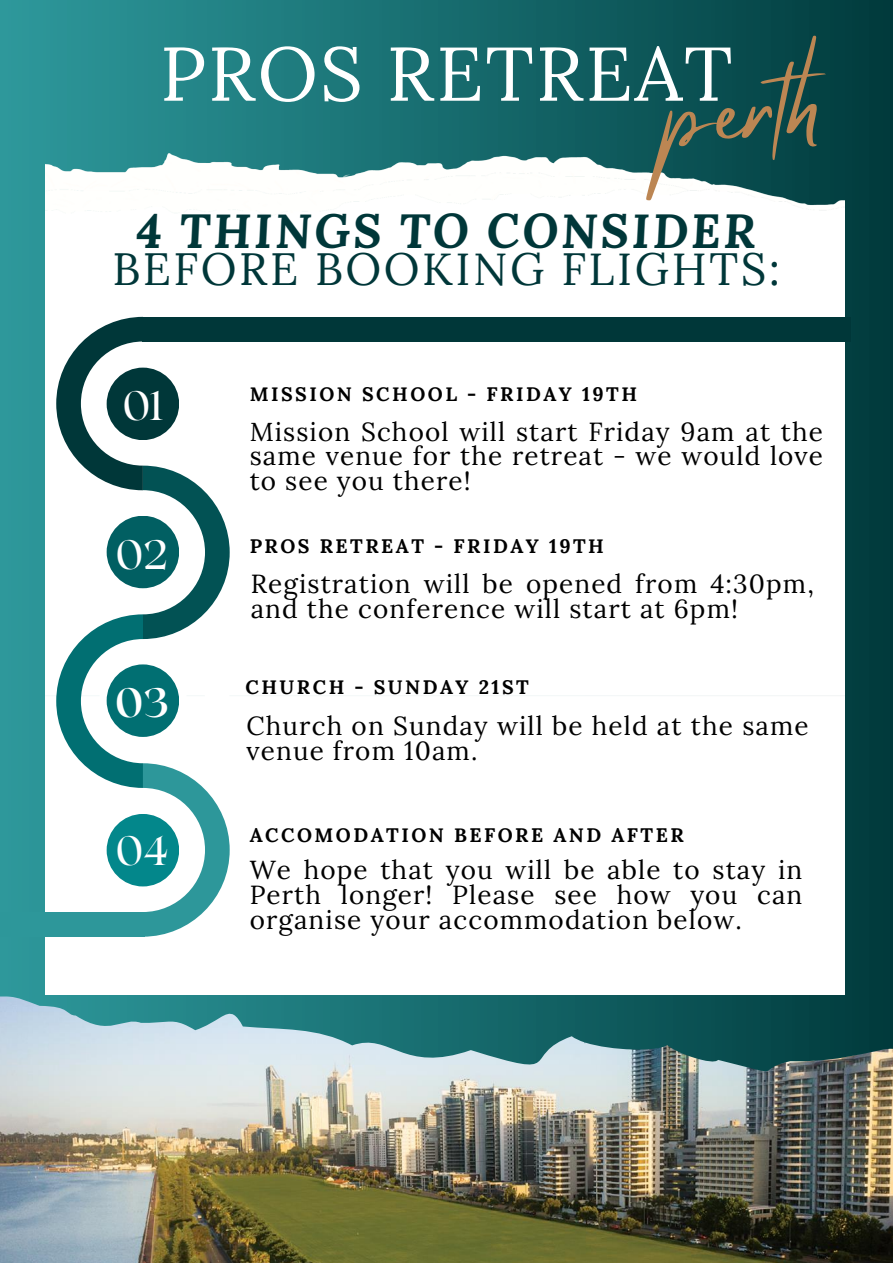
<style>
.page{position:relative;width:893px;height:1264px;background:#fff}
.page>*{position:absolute;margin:0;border:0;box-sizing:border-box;transform-origin:0 0}
.t1{font:92.85px "Mistrully";color:#bc8653}
.t2{font:75.9px "Lora";letter-spacing:.025em;color:#fff}
.t3{font:italic 700 47.55px "Lora";letter-spacing:.055em;color:#003739}
.t4{font:45.15px "Lora";letter-spacing:.055em;color:#003739}
.t5{font:40.8px "Roxborough CF";color:#fff}
.t6{font:700 40.8px "Roxborough CF";color:#fff}
.t7{font:26.1px/24.8px "Lora";letter-spacing:.045em;color:#000}
.t8{font:700 19.5px "Lora";letter-spacing:.13em;color:#000}
</style>
<div class="page">
<div style="left:0;top:0;width:892px;height:1262px;background:linear-gradient(to right,#2d9a9d,#023d3f)"></div>
<img style="left:45px;top:153px;width:799px;height:841px">
<svg style="left:56px;top:317px;width:174px;height:619px"></svg>
<div style="left:142px;top:317px;width:709px;height:24px;background:#003739"></div>
<div style="left:0;top:912px;width:145px;height:24px;background:#2d979a"></div>
<div style="left:107px;top:367px;width:72px;height:73px;background:#003739;border-radius:50%"></div>
<div style="left:107px;top:516px;width:72px;height:72px;background:#015f62;border-radius:50%"></div>
<div style="left:107px;top:664px;width:72px;height:73px;background:#016f72;border-radius:50%"></div>
<div style="left:107px;top:814px;width:72px;height:72px;background:#03878b;border-radius:50%"></div>
<img style="left:0;top:994px;width:892px;height:268px">
<p class="t1" style="left:659px;top:39px;width:158px;rotate:-3deg">perth</p>
<p class="t2" style="left:160px;top:24px;width:574px">PROS RETREAT</p>
<p class="t3" style="left:137px;top:199px;width:620px">4 THINGS TO CONSIDER</p>
<p class="t4" style="left:112px;top:239px;width:669px">BEFORE BOOKING FLIGHTS:</p>
<p class="t5" style="left:123px;top:379px;width:42px">01</p>
<p class="t5" style="left:116px;top:528px;width:54px">02</p>
<p class="t6" style="left:115px;top:676px;width:55px">03</p>
<p class="t5" style="left:116px;top:823px;width:54px">04</p>
<p class="t8" style="left:250px;top:381px;width:389px">MISSION SCHOOL - FRIDAY 19TH</p>
<p class="t7" style="left:250px;top:419px;width:575px;text-align:justify">Mission School will start Friday 9am at the same venue for the retreat - we would love to see you there!</p>
<p class="t8" style="left:250px;top:534px;width:356px">PROS RETREAT - FRIDAY 19TH</p>
<p class="t7" style="left:251px;top:571px;width:564px">Registration will be opened from 4:30pm, and the conference will start at 6pm!</p>
<p class="t8" style="left:245px;top:674px;width:285px">CHURCH - SUNDAY 21ST</p>
<p class="t7" style="left:246px;top:713px;width:563px">Church on Sunday will be held at the same venue from 10am.</p>
<p class="t8" style="left:250px;top:821px;width:435px">ACCOMODATION BEFORE AND AFTER</p>
<p class="t7" style="left:250px;top:857px;width:554px;text-align:justify">We hope that you will be able to stay in Perth longer! Please see how you can organise your accommodation below.</p>
</div>
